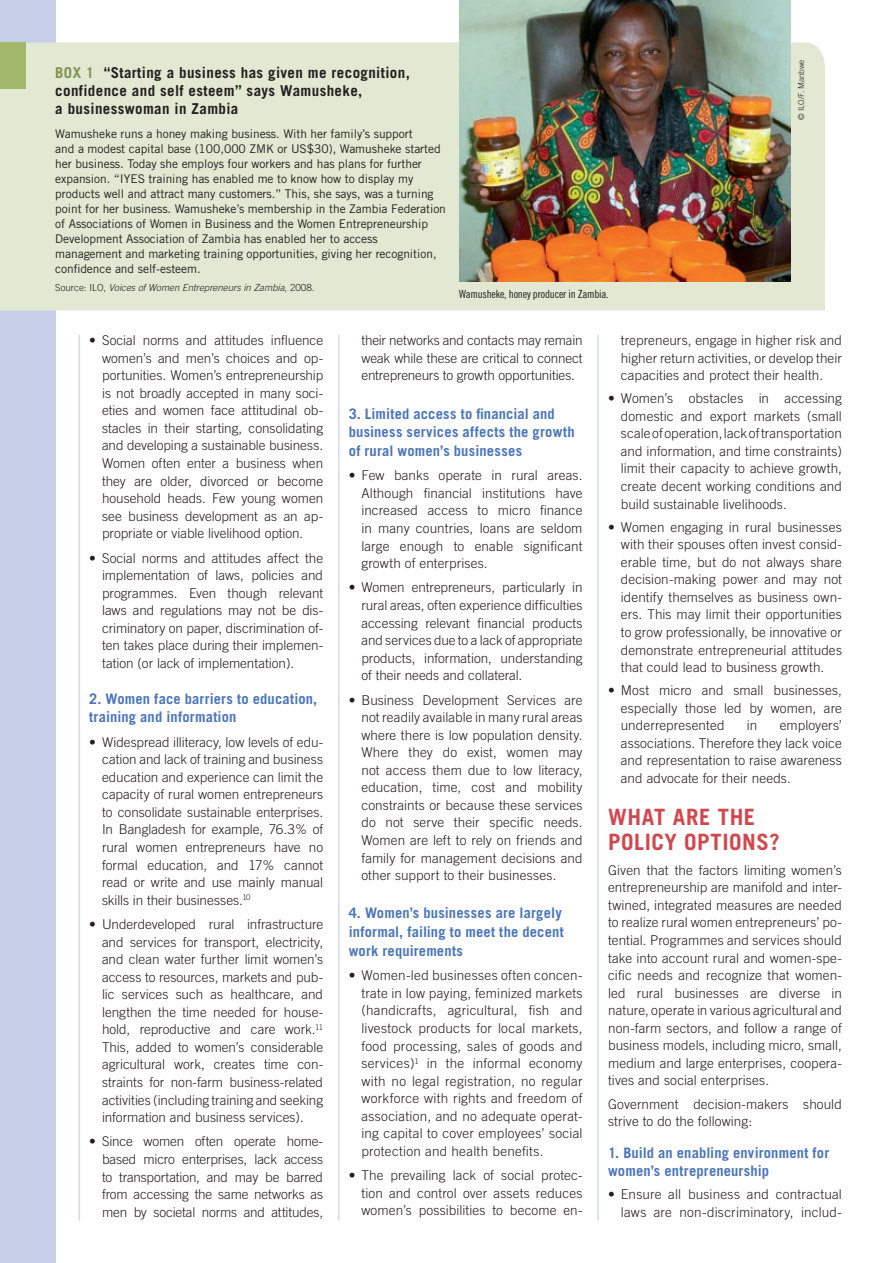
<style>
.page{position:relative;width:893px;height:1263px;background:#fff}
.page>*{position:absolute;margin:0;border:0;box-sizing:border-box;transform-origin:0 0}
.t1{font:700 22.5px/25.5px "Trade Gothic";letter-spacing:.025em;color:#d2474d}
.t2{font:700 15px/18px "Trade Gothic";letter-spacing:.025em;color:#231f20}
.t3{font:700 14.55px/18.8px "Trade Gothic";letter-spacing:.01em;color:#4b75bb}
.t4{font:300 13.5px/17.5px "Trade Gothic";letter-spacing:.005em;color:#231f20;text-align:justify}
.t5{font:12px/15px "Trade Gothic";letter-spacing:-.005em;color:#231f20}
.t6{font:11.25px "Trade Gothic Cond Eighteen";letter-spacing:-.01em;color:#231f20}
.t7{font:italic 300 9.75px "Trade Gothic";color:#231f20}
.t8{font:300 8.25px "Trade Gothic";letter-spacing:-.015em;color:#231f20}
.s1{color:#809254}
.s2{font-style:normal}
</style>
<div class="page">
<div style="left:0;top:0;width:55px;height:1263px;background:#c7cee8"></div>
<div style="left:0;top:43px;width:825px;height:267px;background:#e2e8d1"></div>
<div style="left:0;top:43px;width:26px;height:46px;background:#a3b76b"></div>
<hr style="left:79px;top:335px;width:1px;height:885px;background:#d4daed">
<hr style="left:338px;top:335px;width:1px;height:885px;background:#d4daed">
<hr style="left:597px;top:335px;width:2px;height:885px;background:#d4daed">
<img style="left:459px;top:0;width:332px;height:282px">
<p class="t2" style="left:55px;top:64px;width:356px"><span class="s1">Box 1</span> “Starting a business has given me recognition, confidence and self esteem” says Wamusheke,<br>a businesswoman in Zambia</p>
<p class="t5" style="left:55px;top:126px;width:392px">Wamusheke runs a honey making business. With her family’s support<br>and a modest capital base (100,000 ZMK or US$30), Wamusheke started her business. Today she employs four workers and has plans for further expansion. “IYES training has enabled me to know how to display my products well and attract many customers.” This, she says, was a turning point for her business. Wamusheke’s membership in the Zambia Federation of Associations of Women in Business and the Women Entrepreneurship Development Association of Zambia has enabled her to access management and marketing training opportunities, giving her recognition, confidence and self-esteem.</p>
<p class="t7" style="left:55px;top:282px;width:261px"><span class="s2">Source: ILO,</span> Voices of Women Entrepreneurs in Zambia<span class="s2">, 2008.</span></p>
<p class="t6" style="left:459px;top:287px;width:151px">Wamusheke, honey producer in Zambia.</p>
<p class="t8" style="left:796px;top:120px;width:62px;rotate:-90deg">© ILO/F. Manbwe</p>
<p class="t4" style="left:102px;top:331px;width:223px;text-indent:-13px">• Social norms and attitudes influence women’s and men’s choices and op&shy;portunities. Women’s entrepreneurship is not broadly accepted in many soci&shy;eties and women face attitudinal ob&shy;stacles in their starting, consolidating and developing a sustainable business.<br>Women often enter a business when they are older, divorced or become household heads. Few young women see business development as an ap&shy;propriate or viable livelihood option.</p>
<p class="t4" style="left:102px;top:549px;width:223px;text-indent:-13px">• Social norms and attitudes affect the implementation of laws, policies and programmes. Even though relevant laws and regulations may not be dis&shy;criminatory on paper, discrimination of&shy;ten takes place during their implemen&shy;tation (or lack of implementation).</p>
<p class="t3" style="left:89px;top:689px;width:229px">2. Women face barriers to education, training and information</p>
<p class="t4" style="left:102px;top:733px;width:223px;text-indent:-13px">• Widespread illiteracy, low levels of edu&shy;cation and lack of training and business education and experience can limit the capacity of rural women entrepreneurs to consolidate sustainable enterprises.<br>In Bangladesh for example, 76.3% of rural women entrepreneurs have no formal education, and 17% cannot read or write and use mainly manual skills in their businesses.<sup>10</sup></p>
<p class="t4" style="left:102px;top:915px;width:223px;text-indent:-13px">• Underdeveloped rural infrastructure and services for transport, electricity, and clean water further limit women’s access to resources, markets and pub&shy;lic services such as healthcare, and lengthen the time needed for house&shy;hold, reproductive and care work.<sup>11<br></sup>This, added to women’s considerable agricultural work, creates time con&shy;straints for non-farm business-related activities (including training and seeking information and business services).</p>
<p class="t4" style="left:102px;top:1133px;width:223px;text-indent:-13px">• Since women often operate home&shy;based micro enterprises, lack access to transportation, and may be barred from accessing the same networks as men by societal norms and attitudes,</p>
<p class="t4" style="left:361px;top:331px;width:223px">their networks and contacts may remain weak while these are critical to connect entrepreneurs to growth opportunities.</p>
<p class="t3" style="left:349px;top:404px;width:228px">3. Limited access to financial and business services affects the growth of rural women’s businesses</p>
<p class="t4" style="left:361px;top:467px;width:223px;text-indent:-13px">• Few banks operate in rural areas.<br>Although financial institutions have increased access to micro finance in many countries, loans are seldom large enough to enable significant growth of enterprises.</p>
<p class="t4" style="left:361px;top:579px;width:223px;text-indent:-13px">• Women entrepreneurs, particularly in rural areas, often experience difficulties accessing relevant financial products and services due to a lack of appropriate products, information, understanding of their needs and collateral.</p>
<p class="t4" style="left:361px;top:691px;width:223px;text-indent:-13px">• Business Development Services are not readily available in many rural areas where there is low population density.<br>Where they do exist, women may not access them due to low literacy, education, time, cost and mobility constraints or because these services do not serve their specific needs.<br>Women are left to rely on friends and family for management decisions and other support to their businesses.</p>
<p class="t3" style="left:349px;top:904px;width:217px">4. Women’s businesses are largely informal, failing to meet the decent work requirements</p>
<p class="t4" style="left:361px;top:966px;width:223px;text-indent:-13px">• Women-led businesses often concen&shy;trate in low paying, feminized markets (handicrafts, agricultural, fish and livestock products for local markets, food processing, sales of goods and services)<sup>1</sup> in the informal economy with no legal registration, no regular workforce with rights and freedom of association, and no adequate operat&shy;ing capital to cover employees’ social protection and health benefits.</p>
<p class="t4" style="left:361px;top:1166px;width:223px;text-indent:-13px">• The prevailing lack of social protec&shy;tion and control over assets reduces women’s possibilities to become en-</p>
<p class="t4" style="left:621px;top:331px;width:223px">trepreneurs, engage in higher risk and higher return activities, or develop their capacities and protect their health.</p>
<p class="t4" style="left:621px;top:389px;width:223px;text-indent:-13px">• Women’s obstacles in accessing domestic and export markets (small scale of operation, lack of transportation and information, and time constraints) limit their capacity to achieve growth, create decent working conditions and build sustainable livelihoods.</p>
<p class="t4" style="left:621px;top:518px;width:223px;text-indent:-13px">• Women engaging in rural businesses with their spouses often invest consid&shy;erable time, but do not always share decision-making power and may not identify themselves as business own&shy;ers. This may limit their opportunities to grow professionally, be innovative or demonstrate entrepreneurial attitudes that could lead to business growth.</p>
<p class="t4" style="left:621px;top:681px;width:223px;text-indent:-13px">• Most micro and small businesses, especially those led by women, are underrepresented</p>
<p class="t4" style="left:621px;top:716px;width:223px;text-indent:159px">employers’ associations. Therefore they lack voice and representation to raise awareness and advocate for their needs.</p>
<h1 class="t1" style="left:608px;top:804px;width:173px">What are the policy options?</h1>
<p class="t4" style="left:608px;top:861px;width:235px">Given that the factors limiting women’s entrepreneurship are manifold and inter&shy;twined, integrated measures are needed to realize rural women entrepreneurs’ po&shy;tential. Programmes and services should take into account rural and women-spe&shy;cific needs and recognize that women&shy;led rural businesses are diverse in nature, operate in various agricultural and non-farm sectors, and follow a range of business models, including micro, small, medium and large enterprises, coopera&shy;tives and social enterprises.</p>
<p class="t4" style="left:608px;top:1095px;width:235px">Government decision-makers should strive to do the following:</p>
<p class="t3" style="left:608px;top:1143px;width:223px">1. Build an enabling environment for women’s entrepreneurship</p>
<p class="t4" style="left:608px;top:1186px;width:235px;text-align:right">• Ensure all business and contractual laws are non-discriminatory, includ-</p>
<p class="t4" style="left:747px;top:716px;width:12px">in</p>
</div>
